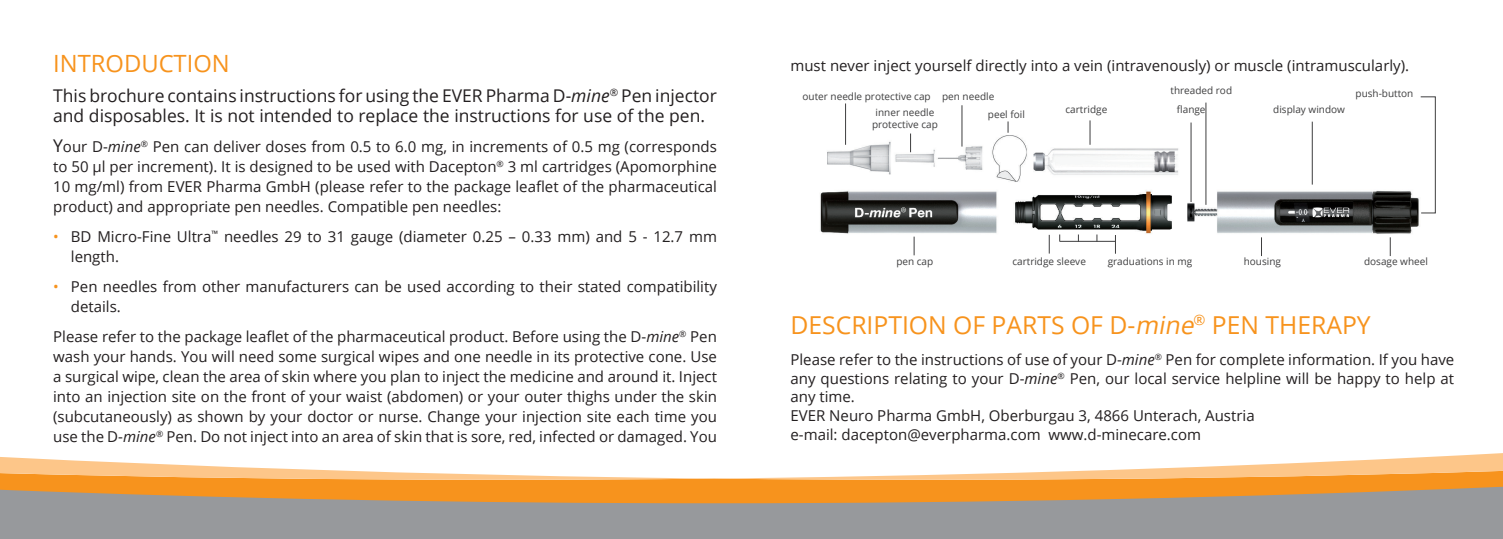
<style>
.page{position:relative;width:1503px;height:539px;background:#fff}
.page>*{position:absolute;margin:0;border:0;box-sizing:border-box;transform-origin:0 0}
.Überschrift__1{font:24.62px "Open Sans";color:#f7931d}
.Überschrift__1-2{font:23.75px "Open Sans";color:#f7931d}
.Fließtext{font:17.5px/20px "Open Sans";color:#231f20}
.Fließtext-2{font:15px/20px "Open Sans";color:#231f20;text-align:justify}
.t1{font:10px "Open Sans";color:#3e3e3f}
.s1{font-style:italic}
.s2{font-size:17.5px}
.s3{color:#f7931d}
</style>
<div class="page">
<div style="left:0;top:503px;width:1502px;height:36px;background:#97999c"></div>
<svg style="left:0;top:479px;width:1502px;height:24px;background:#e49537"></svg>
<svg style="left:0;top:453px;width:1502px;height:26px"></svg>
<img style="left:820px;top:130px;width:607px;height:120px">
<hr style="left:845px;top:103px;width:1px;height:42px;background:#3e3e3f">
<hr style="left:961px;top:105px;width:1px;height:41px;background:#3e3e3f">
<svg style="left:1007px;top:121px;width:1px;height:12px"></svg>
<svg style="left:910px;top:133px;width:1px;height:19px"></svg>
<svg style="left:1089px;top:120px;width:1px;height:25px"></svg>
<hr style="left:1190px;top:122px;width:1px;height:80px;background:#3e3e3f">
<hr style="left:1205px;top:103px;width:1px;height:102px;background:#3e3e3f">
<hr style="left:1311px;top:122px;width:1px;height:62px;background:#3e3e3f">
<svg style="left:1419px;top:96px;width:16px;height:117px"></svg>
<svg style="left:913px;top:236px;width:1px;height:19px"></svg>
<svg style="left:1049px;top:235px;width:1px;height:18px"></svg>
<svg style="left:1261px;top:237px;width:1px;height:19px"></svg>
<svg style="left:1389px;top:237px;width:1px;height:19px"></svg>
<svg style="left:1115px;top:235px;width:1px;height:19px"></svg>
<hr style="left:1060px;top:241px;width:55px;height:1px;background:#3e3e3f">
<p class="Überschrift__1-2" style="left:53px;top:47px;width:178px">INTRODUCTION</p>
<p class="Fließtext" style="left:53px;top:85px;width:665px">This brochure contains instructions for using the EVER Pharma D-<span class="s1">mine</span><sup>®</sup> Pen injector and disposables. It is not intended to replace the instructions for use of the pen.</p>
<p class="Fließtext-2" style="left:53px;top:136px;width:665px"><span class="s2">Y</span>our D-<span class="s1">mine</span><sup>®</sup> Pen can deliver doses from 0.5 to 6.0 mg, in increments of 0.5 mg (corresponds to 50 μl per increment). It is designed to be used with Dacepton<sup>®</sup> 3 ml cartridges (Apomorphine 10 mg/ml) from EVER Pharma GmbH (please refer to the package leaflet of the pharmaceutical product) and appropriate pen needles. Compatible pen needles:</p>
<p class="Fließtext-2" style="left:71px;top:226px;width:647px;text-indent:-18px"><span class="s3">•</span> BD Micro-Fine Ultra<sup>™</sup> needles 29 to 31 gauge (diameter 0.25 – 0.33 mm) and 5 - 12.7 mm length.</p>
<p class="Fließtext-2" style="left:71px;top:276px;width:647px;text-indent:-18px"><span class="s3">•</span> Pen needles from other manufacturers can be used according to their stated compatibility details.</p>
<p class="Fließtext-2" style="left:53px;top:326px;width:665px">Please refer to the package leaflet of the pharmaceutical product. Before using the D-<span class="s1">mine</span><sup>®</sup> Pen wash your hands. You will need some surgical wipes and one needle in its protective cone. Use a surgical wipe, clean the area of skin where you plan to inject the medicine and around it. Inject into an injection site on the front of your waist (abdomen) or your outer thighs under the skin (subcutaneously) as shown by your doctor or nurse. Change your injection site each time you use the D-<span class="s1">mine</span><sup>®</sup> Pen. Do not inject into an area of skin that is sore, red, infected or damaged. You</p>
<p class="Fließtext-2" style="left:790px;top:55px;width:620px">must never inject yourself directly into a vein (intravenously) or muscle (intramuscularly).</p>
<p class="t1" style="left:802px;top:90px;width:130px">outer needle protective cap</p>
<p class="t1" style="left:942px;top:90px;width:54px">pen needle</p>
<p class="t1" style="left:875px;top:105px;width:60px">inner needle</p>
<p class="t1" style="left:872px;top:117px;width:67px">protective cap</p>
<p class="t1" style="left:988px;top:108px;width:38px">peel foil</p>
<p class="t1" style="left:1170px;top:83px;width:63px">threaded rod</p>
<p class="t1" style="left:1065px;top:102px;width:43px">cartridge</p>
<p class="t1" style="left:1176px;top:102px;width:30px">flange</p>
<p class="t1" style="left:1273px;top:102px;width:73px">display window</p>
<p class="t1" style="left:1355px;top:87px;width:59px">push-button</p>
<p class="t1" style="left:896px;top:255px;width:38px">pen cap</p>
<p class="t1" style="left:1012px;top:255px;width:75px">cartridge sleeve</p>
<p class="t1" style="left:1107px;top:255px;width:86px">graduations in mg</p>
<p class="t1" style="left:1243px;top:255px;width:39px">housing</p>
<p class="t1" style="left:1363px;top:255px;width:65px">dosage wheel</p>
<p class="Überschrift__1" style="left:790px;top:308px;width:582px">DESCRIPTION OF PARTS OF D-<span class="s1">mine</span><sup>®</sup> PEN THERAPY</p>
<p class="Fließtext-2" style="left:790px;top:349px;width:665px;line-height:18.8px">Please refer to the instructions of use of your D-<span class="s1">mine</span><sup>®</sup> Pen for complete information. If you have any questions relating to your D-<span class="s1">mine</span><sup>®</sup> Pen, our local service helpline will be happy to help at any time.</p>
<p class="Fließtext-2" style="left:790px;top:405px;width:466px">EVER Neuro Pharma GmbH, Oberburgau 3, 4866 Unterach, Austria</p>
<p class="Fließtext-2" style="left:790px;top:424px;width:412px">e-mail: dacepton@everpharma.com www.d-minecare.com</p>
</div>
